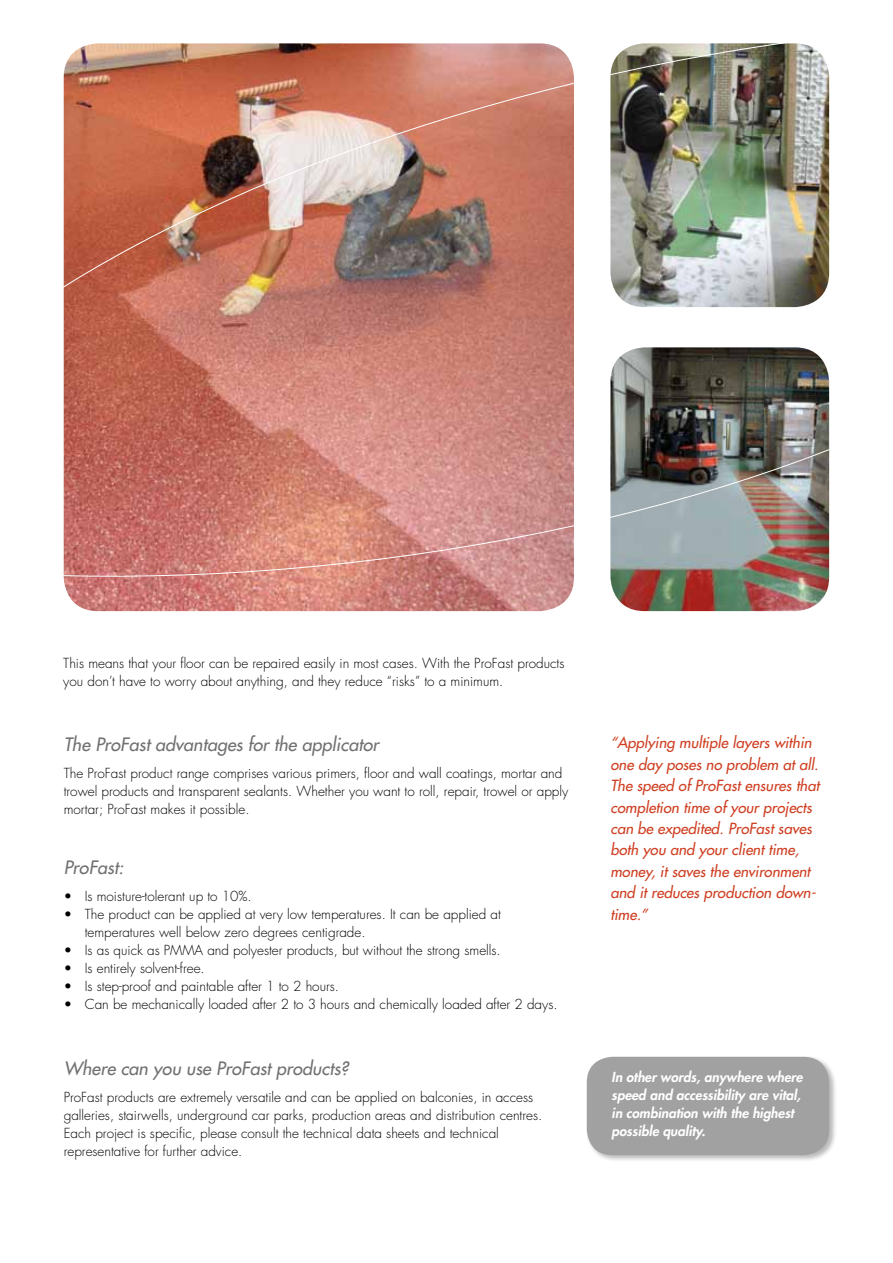
<style>
.page{position:relative;width:893px;height:1263px;background:#fff}
.page>*{position:absolute;margin:0;border:0;box-sizing:border-box;transform-origin:0 0}
.t1{font:italic 18px "Futura";color:#707172}
.t2{font:italic 15px/21.5px "Futura";color:#cf3f22}
.t3{font:300 13.5px/18px "Futura";color:#000}
.t4{font:italic 800 13.5px/18px "Futura";color:#fff}
</style>
<div class="page">
<img style="left:619px;top:297px;width:202px;height:10px">
<img style="left:610px;top:347px;width:219px;height:264px">
<div style="left:585px;top:1055px;width:252px;height:107px;background:#000;opacity:.75"></div>
<div style="left:587px;top:1057px;width:242px;height:98px;background:#a1a1a1;border-radius:26px"></div>
<img style="left:64px;top:297px;width:510px;height:314px">
<img style="left:63px;top:43px;width:767px;height:254px">
<svg style="left:63px;top:286px;width:1px;height:117px"></svg>
<img style="left:63px;top:403px;width:767px;height:180px">
<p class="t3" style="left:63px;top:654px;width:503px">This means that your floor can be repaired easily in most cases. With the ProFast products you don’t have to worry about anything, and they reduce “risks” to a minimum.</p>
<h1 class="t1" style="left:64px;top:732px;width:316px">The ProFast advantages for the applicator</h1>
<p class="t3" style="left:64px;top:764px;width:506px">The ProFast product range comprises various primers, floor and wall coatings, mortar and trowel products and transparent sealants. Whether you want to roll, repair, trowel or apply mortar; ProFast makes it possible.</p>
<h1 class="t1" style="left:64px;top:856px;width:61px">ProFast:</h1>
<p class="t3" style="left:64px;top:887px;width:189px">• Is moisture-tolerant up to 10%.</p>
<p class="t3" style="left:85px;top:905px;width:418px;text-indent:-21px">• The product can be applied at very low temperatures. It can be applied at temperatures well below zero degrees centigrade.</p>
<p class="t3" style="left:64px;top:941px;width:439px">• Is as quick as PMMA and polyester products, but without the strong smells.</p>
<p class="t3" style="left:64px;top:959px;width:143px">• Is entirely solvent-free.</p>
<p class="t3" style="left:64px;top:977px;width:277px">• Is step-proof and paintable after 1 to 2 hours.</p>
<p class="t3" style="left:64px;top:995px;width:495px">• Can be mechanically loaded after 2 to 3 hours and chemically loaded after 2 days.</p>
<h1 class="t1" style="left:64px;top:1056px;width:287px">Where can you use ProFast products?</h1>
<p class="t3" style="left:64px;top:1088px;width:480px">ProFast products are extremely versatile and can be applied on balconies, in access galleries, stairwells, underground car parks, production areas and distribution centres.<br>Each project is specific, please consult the technical data sheets and technical representative for further advice.</p>
<p class="t2" style="left:610px;top:732px;width:210px">“Applying multiple layers within one day poses no problem at all.<br>The speed of ProFast ensures that completion time of your projects can be expedited. ProFast saves both you and your client time, money, it saves the environment and it reduces production down&shy;time.”</p>
<p class="t4" style="left:612px;top:1068px;width:193px">In other words, anywhere where speed and accessibility are vital, in combination with the highest possible quality.</p>
</div>
